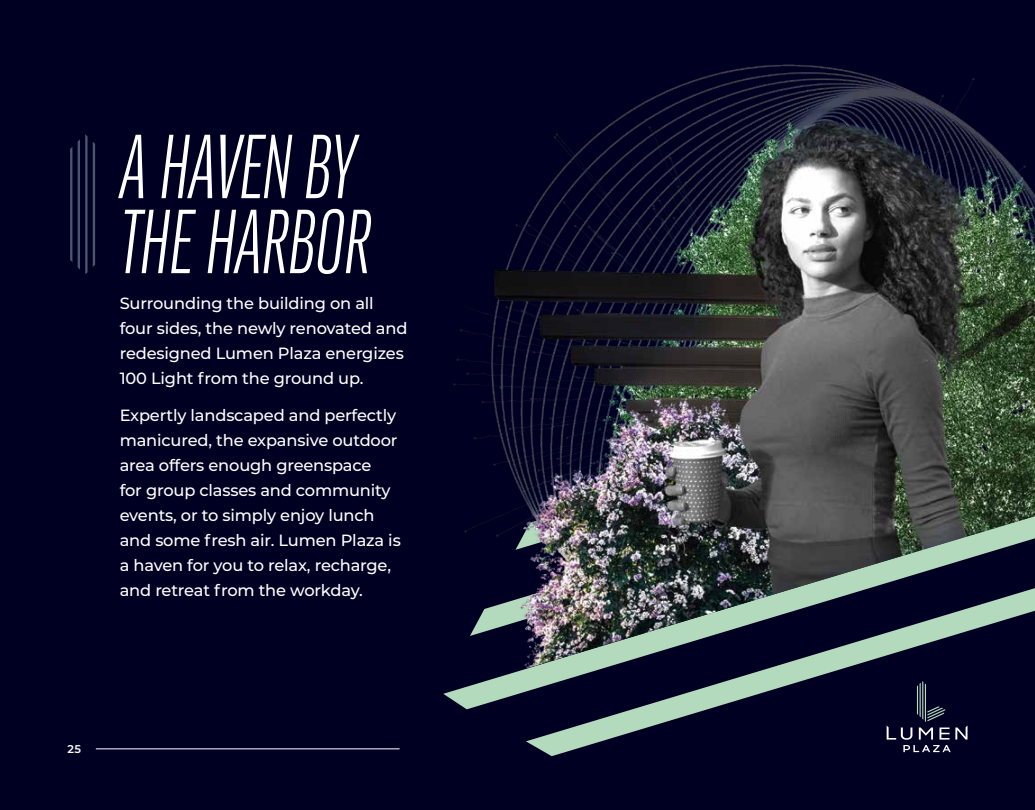
<style>
.page{position:relative;width:1035px;height:810px;background:#002}
.page>*{position:absolute;margin:0;border:0;box-sizing:border-box;transform-origin:0 0}
.t1{font:italic 87.5px/75px "Good Pro Comp";letter-spacing:-.01em;color:#fff}
.t2{font:500 16.25px/25px "Montserrat";letter-spacing:-.01em;color:#fff}
.t3{font:600 11.25px "Montserrat";color:#fff}
</style>
<div class="page">
<svg style="left:526px;top:736px;width:425px;height:20px"></svg>
<img style="left:443px;top:64px;width:592px;height:672px">
<svg style="left:78px;top:134px;width:17px;height:140px"></svg>
<svg style="left:70px;top:147px;width:2px;height:115px"></svg>
<svg style="left:887px;top:681px;width:81px;height:71px"></svg>
<hr style="left:96px;top:749px;width:304px;height:1px;background:#fff">
<h1 class="t1" style="left:120px;top:130px;width:253px">A HAVEN BY<br>THE HARBOR</h1>
<p class="t2" style="left:120px;top:291px;width:289px">Surrounding the building on all four sides, the newly renovated and redesigned Lumen Plaza energizes<br>100 Light from the ground up.</p>
<p class="t2" style="left:120px;top:402px;width:283px">Expertly landscaped and perfectly manicured, the expansive outdoor area offers enough greenspace<br>for group classes and community events, or to simply enjoy lunch and some fresh air. Lumen Plaza is a haven for you to relax, recharge, and retreat from the workday.</p>
<p class="t3" style="left:68px;top:741px;width:15px">25</p>
</div>
